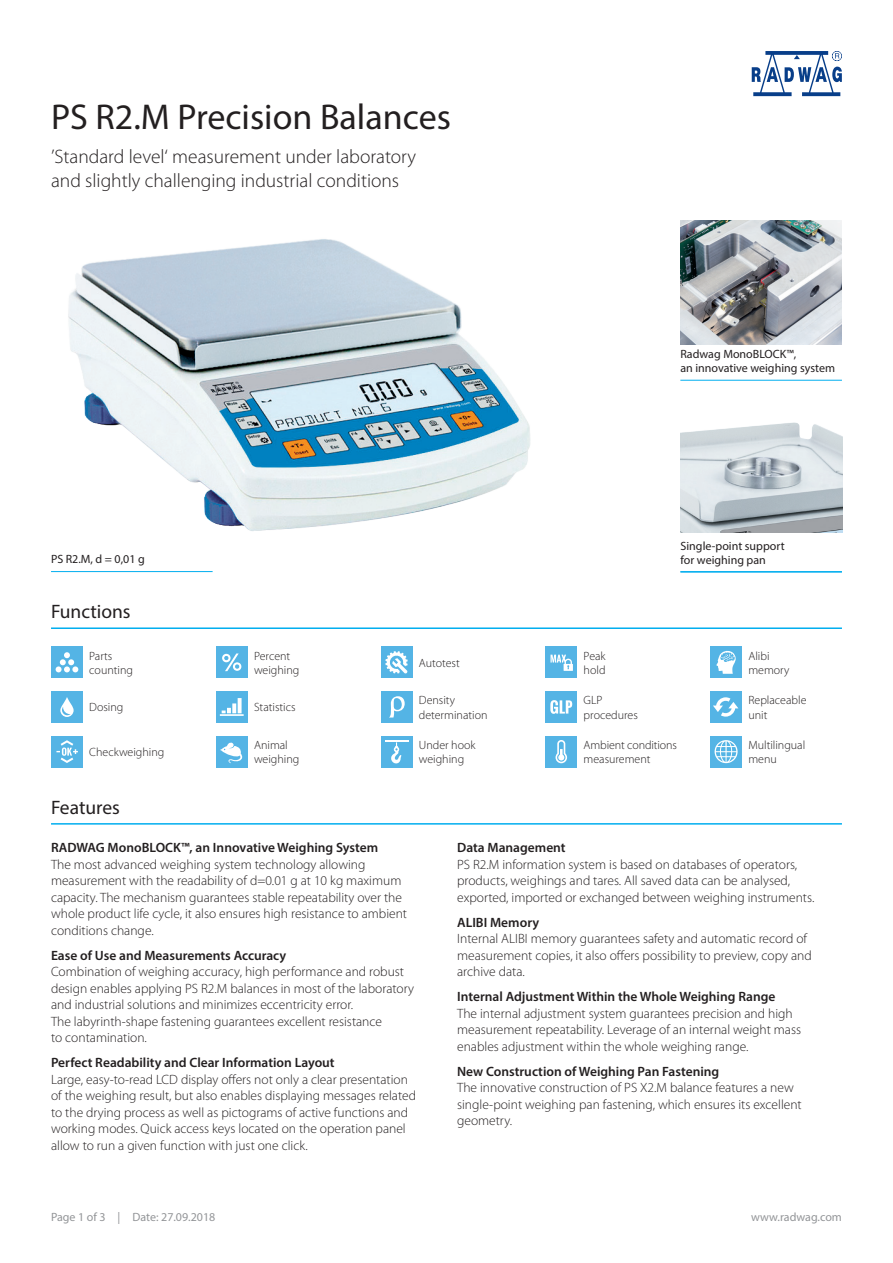
<style>
.page{position:relative;width:893px;height:1263px;background:#fff}
.page>*{position:absolute;margin:0;border:0;box-sizing:border-box;transform-origin:0 0}
.Nazwa_wagi{font:36px "Myriad Pro";color:#231f20}
.Podtytuł{font:300 19.5px "Myriad Pro";color:#231f20}
.Linia_grupa{font:19.5px "Myriad Pro";color:#231f20}
.Opis_wagi{font:300 13.5px/16.5px "Myriad Pro";color:#231f20}
.Ikony_podpisy{font:300 12px/14.4px "Myriad Pro";color:#231f20}
.Zdjęcia_podpisy{font:12px/14.4px "Myriad Pro";color:#231f20}
.Pagina{font:12px "Myriad Pro";color:#939598}
.s1{font-weight:600}
</style>
<div class="page">
<svg style="left:752px;top:51px;width:90px;height:45px"></svg>
<hr style="left:680px;top:380px;width:162px;height:1px;background:#00aeef">
<hr style="left:51px;top:571px;width:162px;height:1px;background:#00aeef">
<hr style="left:680px;top:571px;width:162px;height:1px;background:#00aeef">
<hr style="left:680px;top:572px;width:162px;height:1px;background:#00aeef">
<hr style="left:51px;top:627px;width:791px;height:2px;background:#00aeef">
<hr style="left:51px;top:823px;width:791px;height:2px;background:#00aeef">
<div style="left:51px;top:646px;width:32px;height:32px;background:#54b4e5"></div>
<svg style="left:56px;top:652px;width:22px;height:20px"></svg>
<div style="left:216px;top:646px;width:32px;height:32px;background:#54b4e5"></div>
<svg style="left:222px;top:653px;width:19px;height:18px"></svg>
<div style="left:545px;top:736px;width:32px;height:31px;background:#54b4e5"></div>
<svg style="left:555px;top:740px;width:12px;height:23px"></svg>
<div style="left:51px;top:691px;width:32px;height:32px;background:#54b4e5"></div>
<svg style="left:60px;top:697px;width:14px;height:20px"></svg>
<div style="left:216px;top:691px;width:32px;height:32px;background:#54b4e5"></div>
<hr style="left:220px;top:714px;width:24px;height:2px;background:#fff">
<svg style="left:222px;top:708px;width:9px;height:5px"></svg>
<svg style="left:232px;top:703px;width:4px;height:10px"></svg>
<svg style="left:238px;top:698px;width:4px;height:15px"></svg>
<div style="left:51px;top:736px;width:32px;height:31px;background:#54b4e5"></div>
<svg style="left:56px;top:740px;width:22px;height:23px"></svg>
<div style="left:216px;top:736px;width:32px;height:31px;background:#54b4e5"></div>
<svg style="left:220px;top:742px;width:22px;height:21px"></svg>
<div style="left:381px;top:646px;width:31px;height:32px;background:#54b4e5"></div>
<svg style="left:385px;top:651px;width:23px;height:23px"></svg>
<div style="left:545px;top:691px;width:32px;height:32px;background:#54b4e5"></div>
<svg style="left:550px;top:700px;width:22px;height:14px"></svg>
<div style="left:710px;top:691px;width:32px;height:32px;background:#54b4e5"></div>
<svg style="left:713px;top:697px;width:25px;height:20px"></svg>
<div style="left:381px;top:691px;width:31px;height:32px;background:#54b4e5"></div>
<svg style="left:389px;top:696px;width:16px;height:21px"></svg>
<div style="left:710px;top:736px;width:32px;height:31px;background:#54b4e5"></div>
<svg style="left:715px;top:740px;width:23px;height:23px"></svg>
<div style="left:710px;top:646px;width:32px;height:32px;background:#54b4e5"></div>
<svg style="left:716px;top:650px;width:20px;height:24px"></svg>
<div style="left:545px;top:646px;width:32px;height:32px;background:#54b4e5"></div>
<svg style="left:550px;top:655px;width:23px;height:16px"></svg>
<div style="left:381px;top:736px;width:31px;height:31px;background:#54b4e5"></div>
<svg style="left:385px;top:740px;width:23px;height:23px"></svg>
<img style="left:681px;top:422px;width:161px;height:110px">
<img style="left:680px;top:221px;width:162px;height:124px">
<img style="left:68px;top:239px;width:463px;height:292px">
<p class="Nazwa_wagi" style="left:51px;top:95px;width:401px">PS R2.M Precision Balances</p>
<p class="Podtytuł" style="left:51px;top:145px;width:367px">’Standard level‘ measurement under laboratory</p>
<p class="Podtytuł" style="left:51px;top:169px;width:350px">and slightly challenging industrial conditions</p>
<p class="Zdjęcia_podpisy" style="left:51px;top:552px;width:95px">PS R2.M, d = 0,01 g</p>
<p class="Linia_grupa" style="left:51px;top:600px;width:81px">Functions</p>
<p class="Ikony_podpisy" style="left:89px;top:648px;width:45px">Parts counting</p>
<p class="Ikony_podpisy" style="left:254px;top:648px;width:47px">Percent weighing</p>
<p class="Ikony_podpisy" style="left:89px;top:700px;width:36px">Dosing</p>
<p class="Ikony_podpisy" style="left:254px;top:700px;width:43px">Statistics</p>
<p class="Ikony_podpisy" style="left:89px;top:745px;width:77px">Checkweighing</p>
<p class="Ikony_podpisy" style="left:254px;top:738px;width:47px">Animal weighing</p>
<p class="Linia_grupa" style="left:51px;top:795px;width:70px">Features</p>
<p class="Ikony_podpisy" style="left:419px;top:655px;width:42px">Autotest</p>
<p class="Ikony_podpisy" style="left:419px;top:693px;width:70px">Density determination</p>
<p class="Ikony_podpisy" style="left:419px;top:738px;width:58px">Under hook weighing</p>
<p class="Zdjęcia_podpisy" style="left:680px;top:346px;width:117px">Radwag MonoBLOCK™,</p>
<p class="Zdjęcia_podpisy" style="left:680px;top:361px;width:156px">an innovative weighing system</p>
<p class="Ikony_podpisy" style="left:584px;top:648px;width:24px">Peak hold</p>
<p class="Zdjęcia_podpisy" style="left:681px;top:538px;width:106px">Single-point support for weighing pan</p>
<p class="Ikony_podpisy" style="left:748px;top:648px;width:43px">Alibi memory</p>
<p class="Ikony_podpisy" style="left:584px;top:693px;width:56px">GLP procedures</p>
<p class="Ikony_podpisy" style="left:748px;top:693px;width:60px">Replaceable unit</p>
<p class="Ikony_podpisy" style="left:584px;top:738px;width:95px">Ambient conditions measurement</p>
<p class="Ikony_podpisy" style="left:748px;top:738px;width:58px">Multilingual</p>
<p class="Ikony_podpisy" style="left:748px;top:752px;width:30px">menu</p>
<p class="Opis_wagi" style="left:51px;top:839px;width:358px"><span class="s1">RADWAG MonoBLOCK™, an Innovative Weighing System<br></span>The most advanced weighing system technology allowing measurement with the readability of d=0.01 g at 10 kg maximum capacity. The mechanism guarantees stable repeatability over the whole product life cycle, it also ensures high resistance to ambient conditions change.</p>
<p class="Opis_wagi" style="left:51px;top:947px;width:365px"><span class="s1">Ease of Use and Measurements Accuracy<br></span>Combination of weighing accuracy, high performance and robust design enables applying PS R2.M balances in most of the laboratory and industrial solutions and minimizes eccentricity error.<br>The labyrinth-shape fastening guarantees excellent resistance<br>to contamination.</p>
<p class="Opis_wagi" style="left:51px;top:1054px;width:367px"><span class="s1">Perfect Readability and Clear Information Layout<br></span>Large, easy-to-read LCD display offers not only a clear presentation of the weighing result, but also enables displaying messages related to the drying process as well as pictograms of active functions and working modes. Quick access keys located on the operation panel allow to run a given function with just one click.</p>
<p class="Opis_wagi" style="left:457px;top:839px;width:359px"><span class="s1">Data Management<br></span>PS R2.M information system is based on databases of operators, products, weighings and tares. All saved data can be analysed, exported, imported or exchanged between weighing instruments.</p>
<p class="Opis_wagi" style="left:457px;top:914px;width:356px"><span class="s1">ALIBI Memory<br></span>Internal ALIBI memory guarantees safety and automatic record of measurement copies, it also offers possibility to preview, copy and archive data.</p>
<p class="Opis_wagi" style="left:457px;top:988px;width:346px"><span class="s1">Internal Adjustment Within the Whole Weighing Range<br></span>The internal adjustment system guarantees precision and high measurement repeatability. Leverage of an internal weight mass enables adjustment within the whole weighing range.</p>
<p class="Opis_wagi" style="left:457px;top:1063px;width:346px"><span class="s1">New Construction of Weighing Pan Fastening<br></span>The innovative construction of PS X2.M balance features a new single-point weighing pan fastening, which ensures its excellent geometry.</p>
<p class="Pagina" style="left:51px;top:1209px;width:166px">Page 1 of 3 | Date: 27.09.2018</p>
<p class="Pagina" style="left:751px;top:1209px;width:92px">www.radwag.com</p>
</div>
